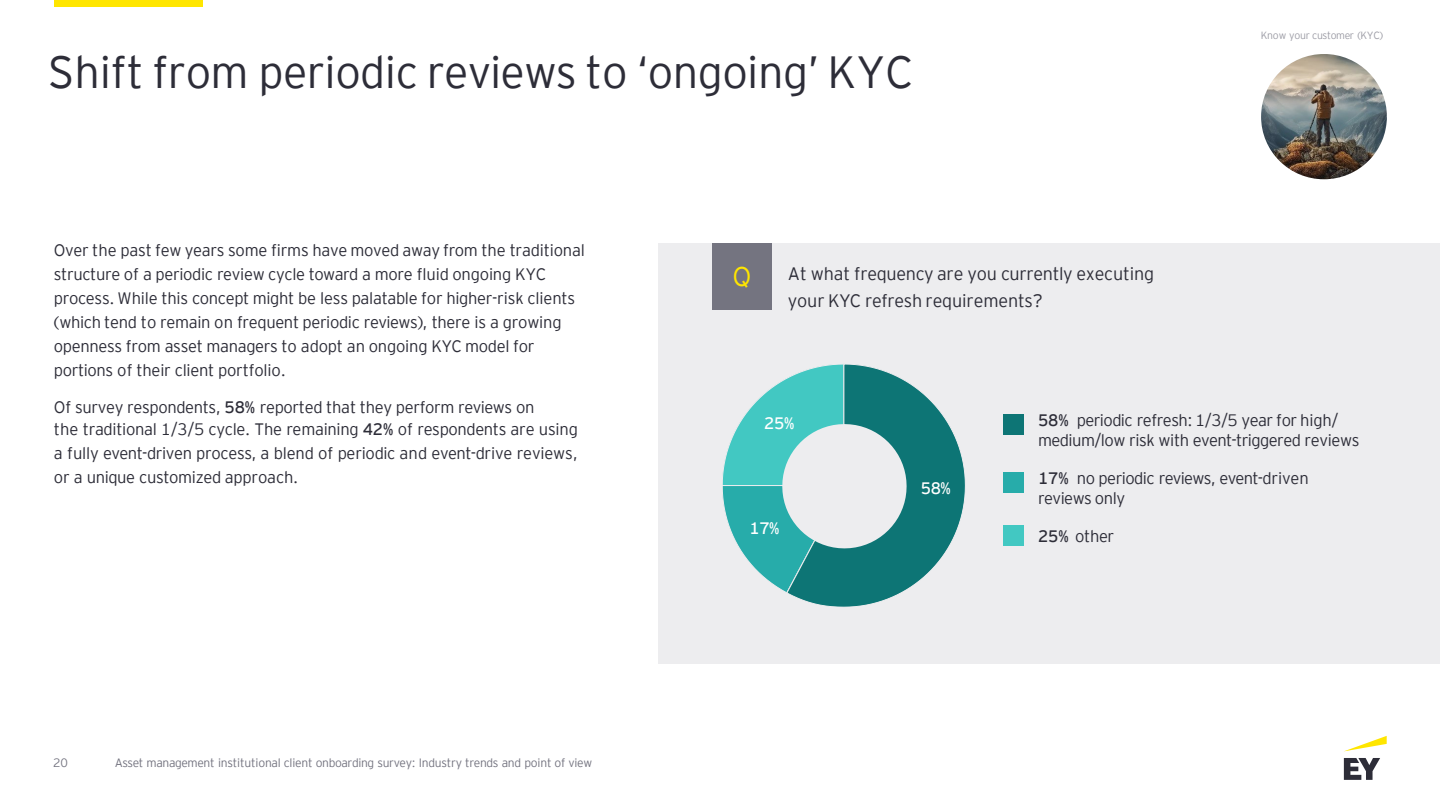
<style>
.page{position:relative;width:1440px;height:810px;background:#fff}
.page>*{position:absolute;margin:0;border:0;box-sizing:border-box;transform-origin:0 0}
.t1{font:300 45px "EY Interstate";letter-spacing:-.01em;color:#2d2d38}
.t2{font:300 27px "EY Interstate";color:#ffe600}
.t3{font:300 18px "EY Interstate";letter-spacing:-.015em;color:#2d2d38}
.t4{font:300 16.5px/24px "EY Interstate";letter-spacing:-.02em;color:#2d2d38}
.t5{font:16.5px "EY Interstate";color:#fff}
.t6{font:300 12px "EY Interstate";letter-spacing:-.025em;color:#747480}
.t7{font:300 10.5px "EY Interstate";letter-spacing:-.03em;color:#9d9da6}
.s1{font-weight:400}
</style>
<div class="page">
<div style="left:54px;top:0;width:148px;height:7px;background:#ffe600"></div>
<div style="left:659px;top:243px;width:781px;height:420px;background:#ededef"></div>
<svg style="left:1345px;top:736px;width:42px;height:15px"></svg>
<svg style="left:1344px;top:758px;width:36px;height:22px"></svg>
<div style="left:712px;top:243px;width:59px;height:67px;background:#747480"></div>
<div style="left:1003px;top:414px;width:20px;height:20px;background:#0d7575"></div>
<div style="left:1003px;top:472px;width:20px;height:20px;background:#27acaa"></div>
<div style="left:1003px;top:526px;width:20px;height:20px;background:#42c8c2"></div>
<svg style="left:722px;top:364px;width:243px;height:243px"></svg>
<img style="left:1261px;top:54px;width:126px;height:125px;border-radius:63px">
<h2 class="t1" style="left:48px;top:40px;width:867px">Shift from periodic reviews to ‘ongoing’ KYC</h2>
<p class="t7" style="left:1261px;top:28px;width:124px">Know your customer (KYC)</p>
<p class="t4" style="left:54px;top:238px;width:533px">Over the past few years some firms have moved away from the traditional structure of a periodic review cycle toward a more fluid ongoing KYC process. While this concept might be less palatable for higher-risk clients (which tend to remain on frequent periodic reviews), there is a growing openness from asset managers to adopt an ongoing KYC model for portions of their client portfolio.</p>
<p class="t4" style="left:54px;top:394px;width:482px">Of survey respondents, <span class="s1">58%</span> reported that they perform reviews on</p>
<p class="t4" style="left:54px;top:416px;width:526px;text-align:justify">the traditional 1/3/5 cycle. The remaining <span class="s1">42%</span> of respondents are using a fully event-driven process, a blend of periodic and event-drive reviews, or a unique customized approach.</p>
<p class="t6" style="left:53px;top:754px;width:16px">20</p>
<p class="t6" style="left:115px;top:754px;width:479px">Asset management institutional client onboarding survey: Industry trends and point of view</p>
<p class="t2" style="left:732px;top:257px;width:21px">Q</p>
<p class="t3" style="left:788px;top:261px;width:368px">At what frequency are you currently executing</p>
<p class="t3" style="left:788px;top:287px;width:257px">your KYC refresh requirements?</p>
<p class="t5" style="left:764px;top:411px;width:32px">25%</p>
<p class="t5" style="left:921px;top:476px;width:32px">58%</p>
<p class="t4" style="left:1038px;top:410px;width:323px;line-height:19.6px"><span class="s1">58%</span> periodic refresh: 1/3/5 year for high/ medium/low risk with event-triggered reviews</p>
<p class="t4" style="left:1038px;top:465px;width:272px"><span class="s1">17%</span> no periodic reviews, event-driven</p>
<p class="t4" style="left:1038px;top:485px;width:89px">reviews only</p>
<p class="t5" style="left:749px;top:516px;width:32px">17%</p>
<p class="t4" style="left:1038px;top:523px;width:78px"><span class="s1">25%</span> other</p>
</div>
